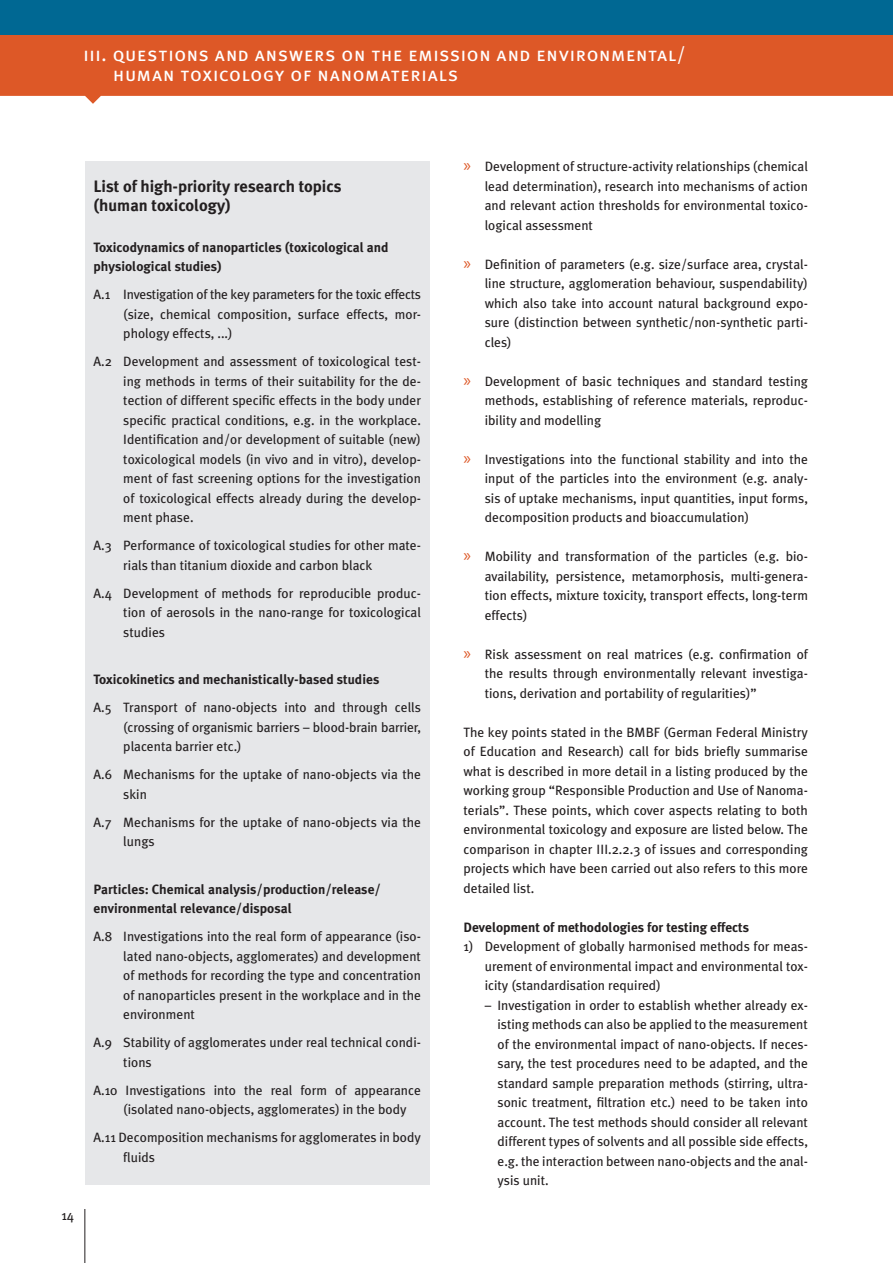
<style>
.page{position:relative;width:893px;height:1263px;background:#fff}
.page>*{position:absolute;margin:0;border:0;box-sizing:border-box;transform-origin:0 0}
.t1{font:19.5px/19.5px "Meta Plus Book Caps";letter-spacing:.035em;color:#fff}
.t2{font:700 16.5px/19.5px "Meta Plus";color:#231f20}
.t3{font:13.5px/19.5px "Meta Plus";color:#231f20;text-align:justify}
.t4{font:700 13.5px/19.5px "Meta Plus";color:#231f20}
.s1{font-family:"Myriad Pro";font-size:18px;color:#dd5827}
</style>
<div class="page">
<hr style="left:85px;top:1209px;width:1px;height:54px;background:#231f20">
<svg style="left:0;top:34px;width:893px;height:70px;fill:#dd5827"></svg>
<div style="left:0;top:0;width:893px;height:34px;background:#006893"></div>
<div style="left:85px;top:162px;width:344px;height:1023px;background:#e6e7e9"></div>
<h1 class="t1" style="left:113px;top:44px;width:574px;text-indent:-30px">iii. questions and answers on the emission and environmental/ human toxicology of nanomaterials</h1>
<p class="t2" style="left:94px;top:176px;width:249px">List of high-priority research topics (human toxicology)</p>
<p class="t4" style="left:94px;top:237px;width:297px">Toxicodynamics of nanoparticles (toxicological and physiological studies)</p>
<p class="t3" style="left:123px;top:285px;width:299px;text-indent:-30px">A.1 Investigation of the key parameters for the toxic effects (size, chemical composition, surface effects, mor&shy;phology effects, ...)</p>
<p class="t3" style="left:123px;top:352px;width:299px;text-indent:-30px">A.2 Development and assessment of toxicological test&shy;ing methods in terms of their suitability for the de&shy;tection of different specific effects in the body under specific practical conditions, e.g. in the workplace.<br>Identification and/or development of suitable (new) toxicological models (in vivo and in vitro), develop&shy;ment of fast screening options for the investigation of toxicological effects already during the develop&shy;ment phase.</p>
<p class="t3" style="left:123px;top:536px;width:299px;text-indent:-30px">A.3 Performance of toxicological studies for other mate&shy;rials than titanium dioxide and carbon black</p>
<p class="t3" style="left:123px;top:583px;width:299px;text-indent:-30px">A.4 Development of methods for reproducible produc&shy;tion of aerosols in the nano-range for toxicological studies</p>
<p class="t4" style="left:94px;top:670px;width:287px">Toxicokinetics and mechanistically-based studies</p>
<p class="t3" style="left:123px;top:698px;width:299px;text-indent:-30px">A.5 Transport of nano-objects into and through cells (crossing of organismic barriers – blood-brain barrier, placenta barrier etc.)</p>
<p class="t3" style="left:123px;top:765px;width:299px;text-indent:-30px">A.6 Mechanisms for the uptake of nano-objects via the skin</p>
<p class="t3" style="left:123px;top:812px;width:299px;text-indent:-30px">A.7 Mechanisms for the uptake of nano-objects via the lungs</p>
<p class="t4" style="left:94px;top:879px;width:289px">Particles: Chemical analysis/production/release/ environmental relevance/disposal</p>
<p class="t3" style="left:123px;top:927px;width:299px;text-indent:-30px">A.8 Investigations into the real form of appearance (iso&shy;lated nano-objects, agglomerates) and development of methods for recording the type and concentration of nanoparticles present in the workplace and in the environment</p>
<p class="t3" style="left:123px;top:1033px;width:299px;text-indent:-30px">A.9 Stability of agglomerates under real technical condi&shy;tions</p>
<p class="t3" style="left:123px;top:1080px;width:299px;text-indent:-30px">A.10 Investigations into the real form of appearance (isolated nano-objects, agglomerates) in the body</p>
<p class="t3" style="left:123px;top:1128px;width:299px;text-indent:-30px">A.11 Decomposition mechanisms for agglomerates in body fluids</p>
<p class="t3" style="left:61px;top:1205px;width:14px">14</p>
<p class="t3" style="left:485px;top:156px;width:325px;text-indent:-21px"><span class="s1">»</span> Development of structure-activity relationships (chemical lead determination), research into mechanisms of action and relevant action thresholds for environmental toxico&shy;logical assessment</p>
<p class="t3" style="left:485px;top:254px;width:325px;text-indent:-21px"><span class="s1">»</span> Definition of parameters (e.g. size/surface area, crystal&shy;line structure, agglomeration behaviour, suspendability) which also take into account natural background expo&shy;sure (distinction between synthetic/non-synthetic parti&shy;cles)</p>
<p class="t3" style="left:485px;top:371px;width:325px;text-indent:-21px"><span class="s1">»</span> Development of basic techniques and standard testing methods, establishing of reference materials, reproduc&shy;ibility and modelling</p>
<p class="t3" style="left:485px;top:449px;width:325px;text-indent:-21px"><span class="s1">»</span> Investigations into the functional stability and into the input of the particles into the environment (e.g. analy&shy;sis of uptake mechanisms, input quantities, input forms, decomposition products and bioaccumulation)</p>
<p class="t3" style="left:485px;top:546px;width:325px;text-indent:-21px"><span class="s1">»</span> Mobility and transformation of the particles (e.g. bio&shy;availability, persistence, metamorphosis, multi-genera&shy;tion effects, mixture toxicity, transport effects, long-term effects)</p>
<p class="t3" style="left:485px;top:644px;width:325px;text-indent:-21px"><span class="s1">»</span> Risk assessment on real matrices (e.g. confirmation of the results through environmentally relevant investiga&shy;tions, derivation and portability of regularities)”</p>
<p class="t3" style="left:463px;top:722px;width:346px">The key points stated in the BMBF (German Federal Ministry of Education and Research) call for bids briefly summarise what is described in more detail in a listing produced by the working group “Responsible Production and Use of Nanoma&shy;terials”. These points, which cover aspects relating to both environmental toxicology and exposure are listed below. The comparison in chapter III.2.2.3 of issues and corresponding projects which have been carried out also refers to this more detailed list.</p>
<p class="t4" style="left:463px;top:917px;width:287px">Development of methodologies for testing effects</p>
<p class="t3" style="left:485px;top:936px;width:325px;text-indent:-21px">1) Development of globally harmonised methods for meas&shy;urement of environmental impact and environmental tox&shy;icity (standardisation required)</p>
<p class="t3" style="left:497px;top:995px;width:312px;text-indent:-13px">– Investigation in order to establish whether already ex&shy;isting methods can also be applied to the measurement of the environmental impact of nano-objects. If neces&shy;sary, the test procedures need to be adapted, and the standard sample preparation methods (stirring, ultra&shy;sonic treatment, filtration etc.) need to be taken into account. The test methods should consider all relevant different types of solvents and all possible side effects, e.g. the interaction between nano-objects and the anal&shy;ysis unit.</p>
</div>
